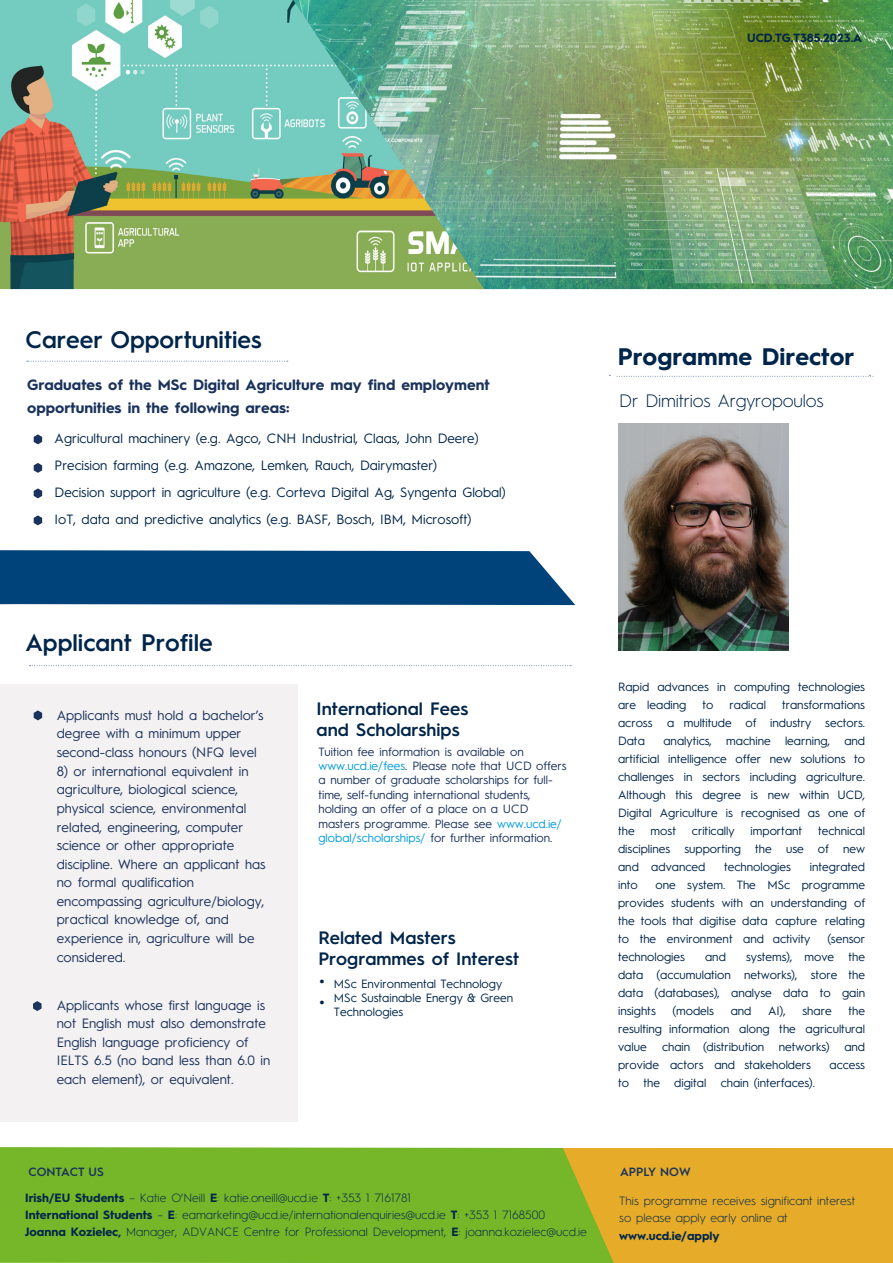
<style>
.page{position:relative;width:893px;height:1263px;background:#fff}
.page>*{position:absolute;margin:0;border:0;box-sizing:border-box;transform-origin:0 0}
.t1{font:600 24px "Hurme Geometric Sans 1";color:#00254a}
.t2{font:700 24px "Hurme Geometric Sans 1";color:#00254a}
.t3{font:600 18px/21.1px "Hurme Geometric Sans 1";color:#00254a}
.t4{font:300 18px "Hurme Geometric Sans 1";letter-spacing:-.01em;color:#00254a}
.t5{font:700 15px/23.4px "Hurme Geometric Sans 1";color:#1a325c}
.t6{font:13.5px/18.6px "Hurme Geometric Sans 1";color:#1a325c}
.t7{font:13.5px/27px "Hurme Geometric Sans 1";color:#00254a}
.t8{font:12px/18px "Hurme Geometric Sans 1";color:#00254a;text-align:justify}
.t9{font:300 12px/17px "Hurme Geometric Sans 1";color:#00254a}
.t10{font:12px/14.4px "Hurme Geometric Sans 1";color:#1a325c}
.t11{font:700 12px "Hurme Geometric Sans 1";color:#00254a}
.t12{font:600 12px "Hurme Geometric Sans 1";color:#1a325c}
.s1{color:#009bdf}
.s2{font-weight:700}
</style>
<div class="page">
<img style="left:484px;top:0;width:409px;height:289px">
<img style="left:0;top:0;width:484px;height:289px">
<div style="left:614px;top:1148px;width:279px;height:115px;background:#e6ab28"></div>
<div style="left:0;top:1147px;width:614px;height:116px;background:#76b729"></div>
<svg style="left:616px;top:375px;width:257px;height:2px"></svg>
<svg style="left:0;top:550px;width:575px;height:55px;background:#0f4d81"></svg>
<div style="left:0;top:684px;width:298px;height:437px;background:#f3f1f1"></div>
<svg style="left:33px;top:1001px;width:9px;height:10px"></svg>
<svg style="left:34px;top:710px;width:8px;height:10px"></svg>
<svg style="left:30px;top:665px;width:541px;height:1px"></svg>
<svg style="left:27px;top:361px;width:261px;height:1px"></svg>
<svg style="left:34px;top:434px;width:8px;height:10px"></svg>
<svg style="left:34px;top:463px;width:8px;height:10px"></svg>
<svg style="left:34px;top:488px;width:8px;height:10px"></svg>
<svg style="left:34px;top:515px;width:8px;height:10px"></svg>
<img style="left:619px;top:424px;width:169px;height:227px">
<p class="t11" style="left:747px;top:30px;width:117px">UCD.TG.T385.2023.A</p>
<h1 class="t1" style="left:26px;top:322px;width:238px">Career Opportunities</h1>
<p class="t5" style="left:27px;top:372px;width:464px">Graduates of the MSc Digital Agriculture may find employment opportunities in the following areas:</p>
<p class="t7" style="left:55px;top:424px;width:453px">Agricultural machinery (e.g. Agco, CNH Industrial, Claas, John Deere)<br>Precision farming (e.g. Amazone, Lemken, Rauch, Dairymaster)<br>Decision support in agriculture (e.g. Corteva Digital Ag, Syngenta Global)<br>IoT, data and predictive analytics (e.g. BASF, Bosch, IBM, Microsoft)</p>
<h1 class="t2" style="left:618px;top:339px;width:238px">Programme Director</h1>
<h2 class="t4" style="left:619px;top:388px;width:206px">Dr Dimitrios Argyropoulos</h2>
<h1 class="t1" style="left:25px;top:626px;width:189px">Applicant Profile</h1>
<p class="t6" style="left:57px;top:705px;width:208px">Applicants must hold a bachelor’s degree with a minimum upper second-class honours (NFQ level</p>
<p class="t6" style="left:57px;top:761px;width:210px">8) or international equivalent in agriculture, biological science, physical science, environmental related, engineering, computer science or other appropriate discipline. Where an applicant has no formal qualification encompassing agriculture/biology, practical knowledge of, and experience in, agriculture will be considered.</p>
<p class="t6" style="left:57px;top:995px;width:215px">Applicants whose first language is not English must also demonstrate English language proficiency of IELTS 6.5 (no band less than 6.0 in each element), or equivalent.</p>
<h2 class="t3" style="left:317px;top:696px;width:153px">International Fees and Scholarships</h2>
<p class="t10" style="left:318px;top:743px;width:250px">Tuition fee information is available on <span class="s1">www.ucd.ie/fees</span>. Please note that UCD offers a number of graduate scholarships for full&shy;time, self-funding international students, holding an offer of a place on a UCD masters programme. Please see <span class="s1">www.ucd.ie/ global/scholarships/</span> for further information.</p>
<h2 class="t3" style="left:318px;top:926px;width:202px">Related Masters<br>Programmes of Interest •<br>•</h2>
<p class="t8" style="left:334px;top:975px;width:181px;line-height:14.2px;text-align:left">MSc Environmental Technology<br>MSc Sustainable Energy &amp; Green<br>Technologies</p>
<p class="t12" style="left:28px;top:1163px;width:77px">CONTACT US</p>
<p class="t9" style="left:25px;top:1189px;width:563px"><span class="s2">Irish/EU Students</span> – Katie O’Neill <span class="s2">E</span>: katie.oneill@ucd.ie <span class="s2">T</span>: +353 1 7161781<br><span class="s2">International Students</span> – <span class="s2">E</span>: eamarketing@ucd.ie/internationalenquiries@ucd.ie <span class="s2">T</span>: +353 1 7168500<br><span class="s2">Joanna Kozielec,</span> Manager, ADVANCE Centre for Professional Development, <span class="s2">E</span>: joanna.kozielec@ucd.ie</p>
<p class="t8" style="left:618px;top:677px;width:249px">Rapid advances in computing technologies are leading</p>
<p class="t8" style="left:618px;top:695px;width:249px;text-indent:164px">transformations across a multitude of industry sectors.<br>Data</p>
<p class="t8" style="left:702px;top:695px;width:12px">to</p>
<p class="t8" style="left:729px;top:695px;width:38px">radical</p>
<p class="t8" style="left:618px;top:731px;width:249px;text-indent:45px">analytics, machine learning, and artificial intelligence offer new solutions to challenges in sectors including agriculture.<br>Although this degree is new within UCD, Digital Agriculture is recognised as one of the</p>
<p class="t8" style="left:618px;top:821px;width:249px;text-indent:200px">technical disciplines supporting the use of new and advanced</p>
<p class="t8" style="left:651px;top:821px;width:27px">most</p>
<p class="t8" style="left:692px;top:821px;width:44px">critically</p>
<p class="t8" style="left:751px;top:821px;width:53px">important</p>
<p class="t8" style="left:724px;top:857px;width:68px">technologies</p>
<p class="t8" style="left:810px;top:857px;width:57px">integrated</p>
<p class="t8" style="left:618px;top:875px;width:249px;text-indent:37px">one system. The MSc programme provides students with an understanding of the tools that digitise data capture relating to the environment and activity</p>
<p class="t8" style="left:618px;top:875px;width:21px">into</p>
<p class="t8" style="left:827px;top:929px;width:39px">(sensor</p>
<p class="t8" style="left:618px;top:947px;width:249px;text-indent:128px">systems), move the data (accumulation networks), store the data (databases), analyse data to gain insights</p>
<p class="t8" style="left:618px;top:947px;width:68px">technologies</p>
<p class="t8" style="left:705px;top:947px;width:22px">and</p>
<p class="t8" style="left:673px;top:1001px;width:43px">(models</p>
<p class="t8" style="left:731px;top:1001px;width:22px">and</p>
<p class="t8" style="left:768px;top:1001px;width:19px">AI),</p>
<p class="t8" style="left:802px;top:1001px;width:31px">share</p>
<p class="t8" style="left:618px;top:1001px;width:249px;text-indent:230px">the resulting information along the agricultural value</p>
<p class="t8" style="left:618px;top:1037px;width:249px;text-indent:44px">chain (distribution networks) and provide actors and stakeholders</p>
<p class="t8" style="left:829px;top:1055px;width:37px">access</p>
<p class="t8" style="left:618px;top:1073px;width:198px">to the digital chain (interfaces).</p>
<p class="t12" style="left:620px;top:1163px;width:72px">APPLY NOW</p>
<p class="t9" style="left:619px;top:1192px;width:237px">This programme receives significant interest so please apply early online at</p>
<p class="t11" style="left:619px;top:1227px;width:102px">www.ucd.ie/apply</p>
</div>
